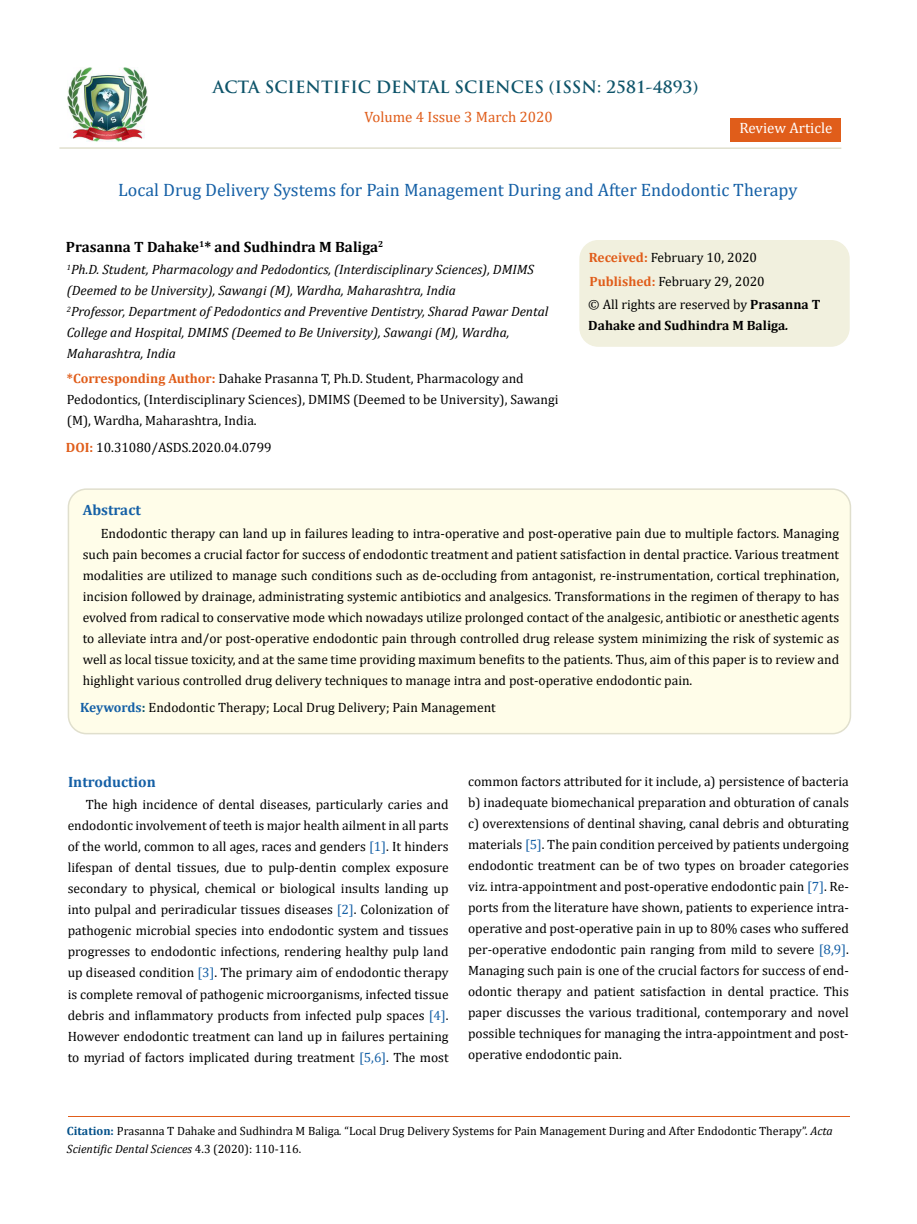
<style>
.page{position:relative;width:917px;height:1224px;background:#fff}
.page>*{position:absolute;margin:0;border:0;box-sizing:border-box;transform-origin:0 0}
.t1{font:18px "Cambria";color:#1560a6}
.t2{font:700 16.5px "Trajan Pro";color:#0e546a}
.t3{font:700 15px "Cambria";color:#000}
.t4{font:15px "Cambria";color:#e05d1a}
.t5{font:700 15px "Cambria";color:#1560a6}
.t6{font:15px "Cambria";color:#fff}
.t7{font:13.5px/21px "Cambria";color:#000;text-align:justify}
.t8{font:italic 13.5px/21px "Cambria";color:#000}
.t9{font:700 13.5px/21px "Cambria";color:#000}
.t10{font:12px/18px "Cambria";color:#000}
.s1{font-weight:700;color:#e05d1a}
.s2{font-weight:400}
.s3{font-style:italic}
.s4{font-weight:700;color:#1560a6}
.s5{font-weight:700;color:#0e546a}
.s6{color:#1560a6}
.s7{font-weight:700;color:#035089}
</style>
<div class="page">
<img style="left:68px;top:67px;width:80px;height:74px">
<div style="left:730px;top:118px;width:111px;height:24px;background:#e05d1a"></div>
<div style="left:68px;top:489px;width:782px;height:245px;background:#fffde9;border-radius:18px"></div>
<div style="left:68px;top:488px;width:783px;height:246px;border:2px solid #e0dfcd;border-radius:18px"></div>
<div style="left:580px;top:241px;width:269px;height:105px;background:#f1f0de;border-radius:18px"></div>
<div style="left:579px;top:240px;width:270px;height:107px;border:2px solid #f1f0de;border-radius:18px"></div>
<hr style="left:59px;top:147px;width:782px;height:2px;background:#e0dfcd">
<hr style="left:68px;top:1117px;width:781px;height:1px;background:#e05d1a">
<p class="t2" style="left:213px;top:76px;width:487px">ACTA SCIENTIFIC DENTAL SCIENCES (ISSN: 2581-4893)</p>
<p class="t4" style="left:364px;top:108px;width:190px">Volume 4 Issue 3 March 2020</p>
<p class="t6" style="left:739px;top:119px;width:94px">Review Article</p>
<h1 class="t1" style="left:118px;top:179px;width:680px">Local Drug Delivery Systems for Pain Management During and After Endodontic Therapy</h1>
<p class="t3" style="left:66px;top:236px;width:319px">Prasanna T Dahake<sup>1</sup>* and Sudhindra M Baliga<sup>2</sup></p>
<p class="t8" style="left:67px;top:259px;width:483px"><sup>1</sup>Ph.D. Student, Pharmacology and Pedodontics, (Interdisciplinary Sciences), DMIMS (Deemed to be University), Sawangi (M), Wardha, Maharashtra, India<br><sup>2</sup>Professor, Department of Pedodontics and Preventive Dentistry, Sharad Pawar Dental College and Hospital, DMIMS (Deemed to Be University), Sawangi (M), Wardha, Maharashtra, India</p>
<p class="t7" style="left:67px;top:367px;width:493px;text-align:left"><span class="s1">*Corresponding Author:</span> Dahake Prasanna T, Ph.D. Student, Pharmacology and<br>Pedodontics, (Interdisciplinary Sciences), DMIMS (Deemed to be University), Sawangi (M), Wardha, Maharashtra, India.</p>
<p class="t7" style="left:66px;top:437px;width:207px"><span class="s1">DOI:</span> 10.31080/ASDS.2020.04.0799</p>
<p class="t5" style="left:83px;top:499px;width:60px">Abstract</p>
<p class="t7" style="left:589px;top:245px;width:177px;line-height:24.5px"><span class="s1">Received:</span> February 10, 2020<br><span class="s1">Published:</span> February 29, 2020</p>
<p class="t9" style="left:588px;top:293px;width:233px"><span class="s2">© All rights are reserved by</span> Prasanna T<br>Dahake and Sudhindra M Baliga<span class="s3">.</span></p>
<p class="t7" style="left:83px;top:523px;width:758px;text-indent:18px">Endodontic therapy can land up in failures leading to intra-operative and post-operative pain due to multiple factors. Managing such pain becomes a crucial factor for success of endodontic treatment and patient satisfaction in dental practice. Various treatment modalities are utilized to manage such conditions such as de-occluding from antagonist, re-instrumentation, cortical trephination, incision followed by drainage, administrating systemic antibiotics and analgesics. Transformations in the regimen of therapy to has evolved from radical to conservative mode which nowadays utilize prolonged contact of the analgesic, antibiotic or anesthetic agents to alleviate intra and/or post-operative endodontic pain through controlled drug release system minimizing the risk of systemic as well as local tissue toxicity, and at the same time providing maximum benefits to the patients. Thus, aim of this paper is to review and highlight various controlled drug delivery techniques to manage intra and post-operative endodontic pain.</p>
<p class="t7" style="left:80px;top:697px;width:417px"><span class="s4">Keywords</span><span class="s5">:</span> Endodontic Therapy; Local Drug Delivery; Pain Management</p>
<p class="t5" style="left:68px;top:771px;width:89px">Introduction</p>
<p class="t7" style="left:68px;top:794px;width:382px;text-indent:18px">The high incidence of dental diseases, particularly caries and endodontic involvement of teeth is major health ailment in all parts of the world, common to all ages, races and genders <span class="s6">[1]</span>. It hinders lifespan of dental tissues, due to pulp-dentin complex exposure secondary to physical, chemical or biological insults landing up into pulpal and periradicular tissues diseases <span class="s6">[2]</span>. Colonization of pathogenic microbial species into endodontic system and tissues progresses to endodontic infections, rendering healthy pulp land up diseased condition <span class="s6">[3]</span>. The primary aim of endodontic therapy is complete removal of pathogenic microorganisms, infected tissue debris and inflammatory products from infected pulp spaces <span class="s6">[4]</span>.<br>However endodontic treatment can land up in failures pertaining to myriad of factors implicated during treatment <span class="s6">[5,6]</span>. The most</p>
<p class="t7" style="left:468px;top:771px;width:382px">common factors attributed for it include, a) persistence of bacteria b) inadequate biomechanical preparation and obturation of canals c) overextensions of dentinal shaving, canal debris and obturating materials <span class="s6">[5]</span>. The pain condition perceived by patients undergoing endodontic treatment can be of two types on broader categories viz. intra-appointment and post-operative endodontic pain <span class="s6">[7]</span>. Re&shy;ports from the literature have shown, patients to experience intra&shy;operative and post-operative pain in up to 80% cases who suffered per-operative endodontic pain ranging from mild to severe <span class="s6">[8,9]</span>.<br>Managing such pain is one of the crucial factors for success of end&shy;odontic therapy and patient satisfaction in dental practice. This paper discusses the various traditional, contemporary and novel possible techniques for managing the intra-appointment and post&shy;operative endodontic pain.</p>
<p class="t10" style="left:67px;top:1122px;width:767px"><span class="s7">Citation:</span> Prasanna T Dahake and Sudhindra M Baliga<span class="s3">.</span> “Local Drug Delivery Systems for Pain Management During and After Endodontic Therapy”. <span class="s3">Acta<br>Scientific Dental Sciences</span> 4.3 (2020): 110-116.</p>
</div>
